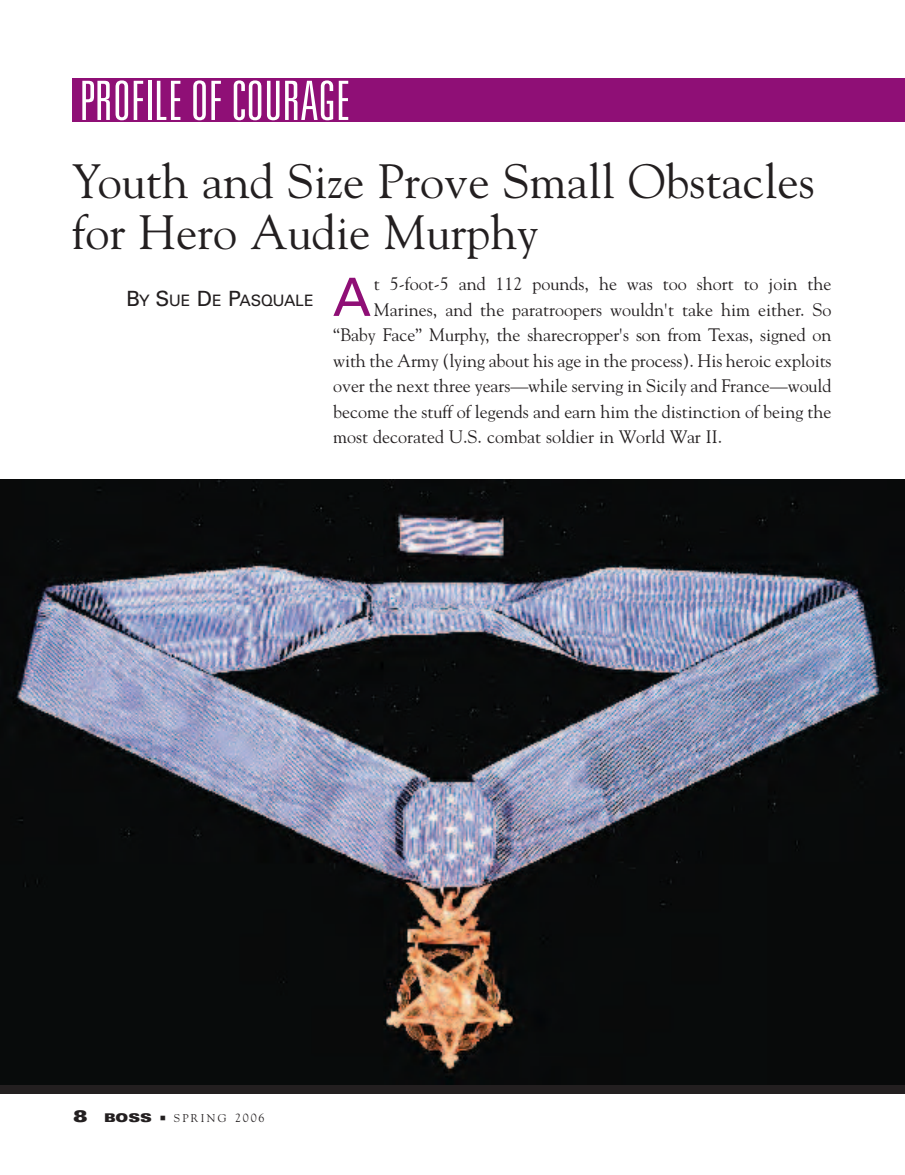
<style>
.page{position:relative;width:905px;height:1175px;background:#fff}
.page>*{position:absolute;margin:0;border:0;box-sizing:border-box;transform-origin:0 0}
.t1{font:300 ultra-condensed 54.3px "Univers";color:#fff}
.t2{font:52.8px "Univers";color:#8f0f76}
.t3{font:48px/51px "Goudy";color:#231f20}
.t4{font:18px "Goudy";color:#231f20}
.t5{font:15.75px "Univers";letter-spacing:-.015em;color:#231f20}
.t6{font:900 expanded 12px "Univers";color:#231f20}
.t7{font:11.25px "Goudy";letter-spacing:.2em;color:#231f20}
.s1{font-size:21px}
.s2{font-size:16.5px}
.s3{font-size:12px}
</style>
<div class="page">
<div style="left:72px;top:79px;width:832px;height:43px;background:#8f0f76"></div>
<img style="left:0;top:479px;width:904px;height:605px">
<h1 class="t1" style="left:80px;top:81px;width:272px">PROFILE OF COURAGE</h1>
<h3 class="t3" style="left:72px;top:156px;width:744px">Youth and Size Prove Small Obstacles for Hero Audie Murphy</h3>
<h2 class="t2" style="left:333px;top:278px;width:40px">A</h2>
<p class="t4" style="left:374px;top:274px;width:459px">t 5-foot-5 and 112 pounds, he was too short to join the</p>
<p class="t5" style="left:126px;top:295px;width:189px"><span class="s1">B</span>Y <span class="s1">S</span>UE <span class="s1">D</span>E <span class="s1">P</span>ASQUALE</p>
<p class="t4" style="left:374px;top:299px;width:459px">Marines, and the paratroopers wouldn't take him either. So</p>
<p class="t4" style="left:333px;top:325px;width:500px">“Baby Face” Murphy, the sharecropper's son from Texas, signed on</p>
<p class="t4" style="left:333px;top:350px;width:500px">with the Army (lying about his age in the process). His heroic exploits</p>
<p class="t4" style="left:333px;top:376px;width:499px">over the next three years—while serving in Sicily and France—would</p>
<p class="t4" style="left:333px;top:401px;width:500px">become the stuff of legends and earn him the distinction of being the</p>
<p class="t4" style="left:333px;top:427px;width:391px">most decorated U.S. combat soldier in World War II.</p>
<p class="t6" style="left:74px;top:1113px;width:80px"><span class="s2">8</span> BOSS</p>
<p class="t7" style="left:174px;top:1111px;width:92px">SPRING <span class="s3">2006</span></p>
</div>
